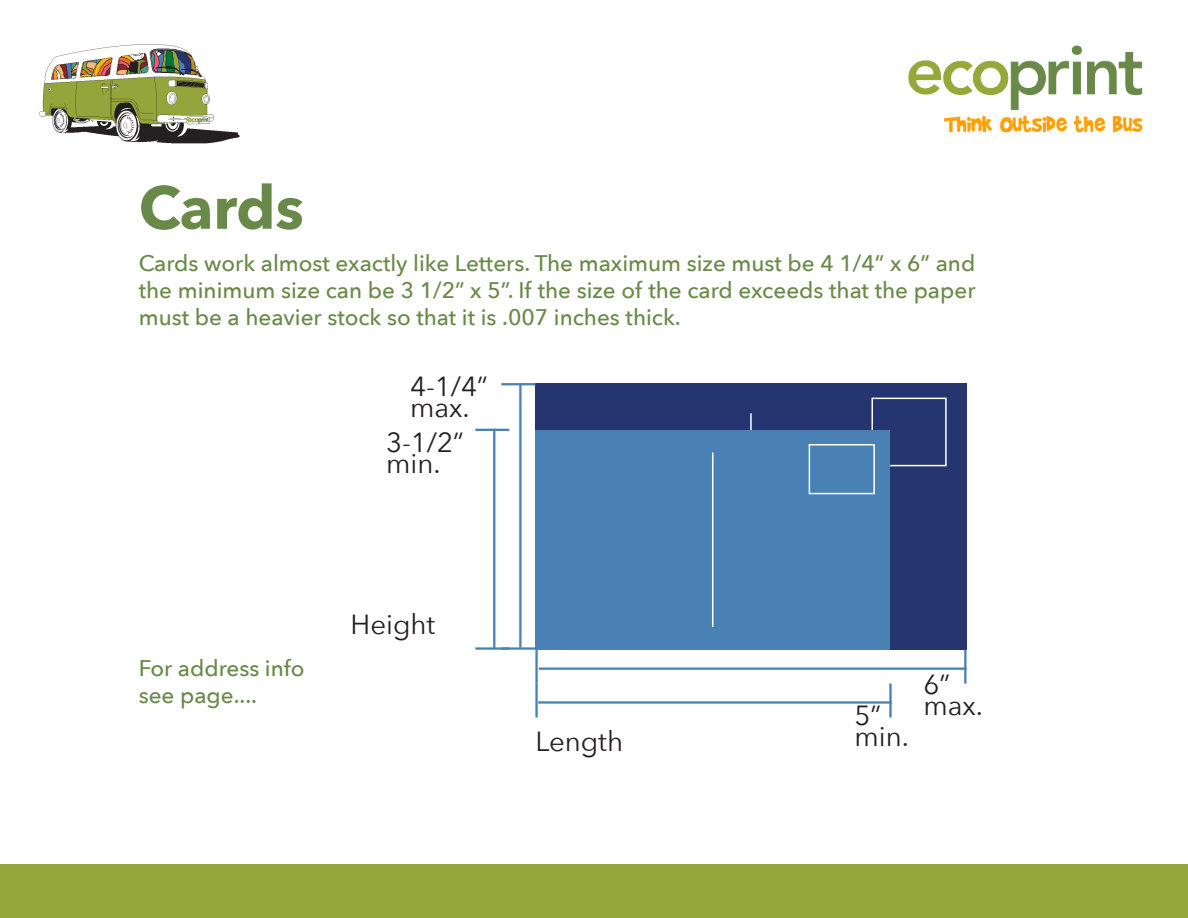
<style>
.page{position:relative;width:1188px;height:918px;background:#fff}
.page>*{position:absolute;margin:0;border:0;box-sizing:border-box;transform-origin:0 0}
.t1{font:700 60px "Avenir Next";letter-spacing:-.01em;color:#698948}
.t2{font:27.6px/20.7px "Avenir Next";color:#231f20}
.t3{font:500 22.5px/27px "Avenir Next";color:#698948;text-align:justify}
</style>
<div class="page">
<img style="left:908px;top:45px;width:235px;height:88px">
<div style="left:0;top:864px;width:1188px;height:54px;background:#95a73a"></div>
<img style="left:39px;top:44px;width:201px;height:100px">
<div style="left:535px;top:383px;width:431px;height:267px;background:#253570"></div>
<hr style="left:750px;top:413px;width:2px;height:69px;background:#fff">
<div style="left:872px;top:398px;width:75px;height:68px;border:2px solid #fff"></div>
<div style="left:535px;top:430px;width:355px;height:220px;background:#4981b4"></div>
<hr style="left:712px;top:453px;width:1px;height:174px;background:#fff">
<div style="left:809px;top:444px;width:66px;height:50px;border:2px solid #fff"></div>
<hr style="left:501px;top:383px;width:34px;height:2px;background:#4981b4">
<hr style="left:501px;top:647px;width:34px;height:3px;background:#4981b4">
<hr style="left:519px;top:383px;width:3px;height:265px;background:#4981b4">
<hr style="left:475px;top:429px;width:34px;height:2px;background:#4981b4">
<hr style="left:475px;top:647px;width:34px;height:3px;background:#4981b4">
<hr style="left:493px;top:429px;width:2px;height:219px;background:#4981b4">
<hr style="left:964px;top:650px;width:2px;height:34px;background:#4981b4">
<hr style="left:535px;top:650px;width:3px;height:34px;background:#4981b4">
<hr style="left:539px;top:667px;width:427px;height:3px;background:#4981b4">
<hr style="left:889px;top:684px;width:3px;height:33px;background:#4981b4">
<hr style="left:535px;top:684px;width:3px;height:33px;background:#4981b4">
<hr style="left:538px;top:701px;width:354px;height:3px;background:#4981b4">
<p class="t1" style="left:139px;top:156px;width:167px">Cards</p>
<p class="t3" style="left:139px;top:249px;width:838px">Cards work almost exactly like Letters. The maximum size must be 4 1/4” x 6” and the minimum size can be 3 1/2” x 5”. If the size of the card exceeds that the paper must be a heavier stock so that it is .007 inches thick.</p>
<p class="t2" style="left:410px;top:375px;width:79px">4-1/4” max.</p>
<p class="t2" style="left:386px;top:431px;width:79px">3-1/2” min.</p>
<p class="t3" style="left:139px;top:654px;width:167px">For address info see page....</p>
<p class="t2" style="left:351px;top:613px;width:86px">Height</p>
<p class="t2" style="left:535px;top:730px;width:89px">Length</p>
<p class="t2" style="left:855px;top:704px;width:56px">5” min.</p>
<p class="t2" style="left:923px;top:673px;width:61px">6” max.</p>
</div>
